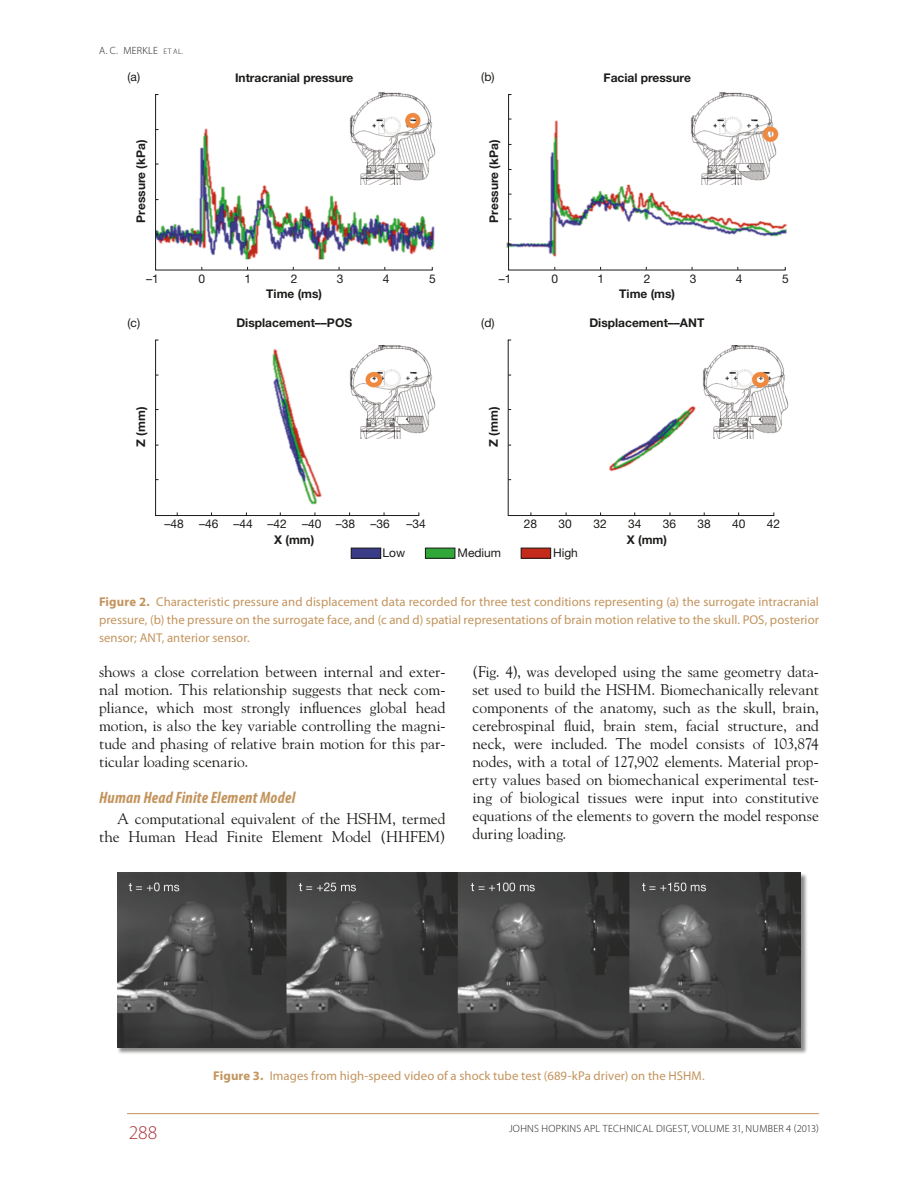
<style>
.page{position:relative;width:918px;height:1188px;background:#fff}
.page>*{position:absolute;margin:0;border:0;box-sizing:border-box;transform-origin:0 0}
.t1{font:300 19.5px "Myriad Pro";color:#ab3439}
.Head_3{font:italic 700 condensed 16.5px "Myriad Pro";letter-spacing:.015em;color:#c3945d}
.Body_Copy{font:15.45px/18px "Hopkins Goudy";letter-spacing:-.005em;color:#1c1c1a;text-align:justify}
.Figure_Caption{font:12.75px/18px "Myriad Pro";letter-spacing:.005em;color:#c3945d;text-align:justify}
.Figure_Caption_Cente{font:12.75px "Myriad Pro";letter-spacing:.01em;color:#c3945d}
.t2{font:700 12px/15.5px "Helvetica Neue LT Std";color:#1c1c1a;text-align:center}
.t3{font:12px "Helvetica Neue LT Std";color:#1c1c1a}
.t4{font:300 10.5px "Myriad Pro";letter-spacing:.025em;color:#1c1c1a}
.s1{font-size:7.8px}
.s2{font-weight:400}
.s3{font-weight:700}
</style>
<div class="page">
<hr style="left:127px;top:1113px;width:692px;height:1px;background:#c3945d">
<svg style="left:155px;top:94px;width:278px;height:177px"></svg>
<svg style="left:508px;top:94px;width:278px;height:177px"></svg>
<svg style="left:155px;top:339px;width:265px;height:177px"></svg>
<svg style="left:507px;top:339px;width:268px;height:177px"></svg>
<img style="left:271px;top:346px;width:51px;height:160px">
<img style="left:349px;top:92px;width:87px;height:93px">
<img style="left:689px;top:92px;width:89px;height:93px">
<img style="left:349px;top:345px;width:87px;height:93px">
<img style="left:702px;top:345px;width:87px;height:93px">
<div style="left:351px;top:548px;width:30px;height:10px;background:#3b3c88"></div>
<div style="left:351px;top:548px;width:30px;height:11px;border:1px solid #1c1c1a"></div>
<div style="left:425px;top:548px;width:30px;height:10px;background:#31a73a"></div>
<div style="left:425px;top:548px;width:30px;height:11px;border:1px solid #1c1c1a"></div>
<div style="left:521px;top:548px;width:30px;height:10px;background:#c42b1a"></div>
<div style="left:521px;top:548px;width:30px;height:11px;border:1px solid #1c1c1a"></div>
<div style="left:117px;top:872px;width:691px;height:183px;background:#1c1c1a;opacity:.5"></div>
<img style="left:117px;top:873px;width:684px;height:175px">
<p class="t4" style="left:99px;top:45px;width:86px">A. C. MERKLE <span class="s1">ET AL.</span></p>
<p class="t3" style="left:127px;top:70px;width:14px">(a)</p>
<p class="t2" style="left:235px;top:69px;width:120px">Intracranial pressure</p>
<p class="t3" style="left:481px;top:70px;width:15px">(b)</p>
<p class="t2" style="left:604px;top:69px;width:89px">Facial pressure</p>
<p class="t2" style="left:133px;top:223px;width:84px;rotate:-90deg">Pressure (kPa)</p>
<p class="t2" style="left:486px;top:223px;width:84px;rotate:-90deg">Pressure (kPa)</p>
<p class="t3" style="left:146px;top:272px;width:14px">–1</p>
<p class="t3" style="left:199px;top:272px;width:8px">0</p>
<p class="t3" style="left:245px;top:272px;width:8px">1</p>
<p class="t2" style="left:266px;top:271px;width:57px"><span class="s2">2<br></span>Time (ms)</p>
<p class="t3" style="left:337px;top:272px;width:8px">3</p>
<p class="t3" style="left:383px;top:272px;width:8px">4</p>
<p class="t3" style="left:429px;top:272px;width:8px">5</p>
<p class="t3" style="left:499px;top:272px;width:14px">–1</p>
<p class="t3" style="left:552px;top:272px;width:8px">0</p>
<p class="t3" style="left:598px;top:272px;width:8px">1</p>
<p class="t2" style="left:619px;top:271px;width:57px"><span class="s2">2<br></span>Time (ms)</p>
<p class="t3" style="left:690px;top:272px;width:8px">3</p>
<p class="t3" style="left:736px;top:272px;width:8px">4</p>
<p class="t3" style="left:782px;top:272px;width:8px">5</p>
<p class="t3" style="left:127px;top:316px;width:14px">(c)</p>
<p class="t2" style="left:236px;top:315px;width:117px">Displacement––POS</p>
<p class="t3" style="left:481px;top:316px;width:15px">(d)</p>
<p class="t2" style="left:589px;top:315px;width:117px">Displacement––ANT</p>
<p class="t2" style="left:133px;top:447px;width:42px;rotate:-90deg">Z (mm)</p>
<p class="t2" style="left:486px;top:447px;width:42px;rotate:-90deg">Z (mm)</p>
<p class="t3" style="left:165px;top:517px;width:21px">–48</p>
<p class="t3" style="left:199px;top:517px;width:89px">–46 –44 –42</p>
<p class="t3" style="left:302px;top:517px;width:55px">–40 –38</p>
<p class="t3" style="left:371px;top:517px;width:21px">–36</p>
<p class="t3" style="left:406px;top:517px;width:21px">–34</p>
<p class="t2" style="left:274px;top:532px;width:42px">X (mm)</p>
<p class="t3" style="left:383px;top:546px;width:24px">Low</p>
<p class="t3" style="left:458px;top:546px;width:45px">Medium</p>
<p class="t3" style="left:553px;top:546px;width:26px">High</p>
<p class="t3" style="left:524px;top:517px;width:15px">28</p>
<p class="t3" style="left:559px;top:517px;width:15px">30</p>
<p class="t3" style="left:593px;top:517px;width:15px">32</p>
<p class="t3" style="left:628px;top:517px;width:15px">34</p>
<p class="t3" style="left:663px;top:517px;width:15px">36</p>
<p class="t3" style="left:698px;top:517px;width:15px">38</p>
<p class="t3" style="left:732px;top:517px;width:15px">40</p>
<p class="t3" style="left:767px;top:517px;width:15px">42</p>
<p class="t2" style="left:627px;top:532px;width:42px">X (mm)</p>
<p class="Figure_Caption" style="left:99px;top:593px;width:721px"><span class="s3">Figure 2.</span> Characteristic pressure and displacement data recorded for three test conditions representing (a) the surrogate intracranial pressure, (b) the pressure on the surrogate face, and (c and d) spatial representations of brain motion relative to the skull. POS, posterior sensor; ANT, anterior sensor.</p>
<p class="Body_Copy" style="left:99px;top:662px;width:348px">shows a close correlation between internal and exter&shy;nal motion. This relationship suggests that neck com&shy;pliance, which most strongly influences global head motion, is also the key variable controlling the magni&shy;tude and phasing of relative brain motion for this par&shy;ticular loading scenario.</p>
<p class="Head_3" style="left:99px;top:787px;width:198px">Human Head Finite Element Model</p>
<p class="Body_Copy" style="left:99px;top:809px;width:348px;text-align:right">A computational equivalent of the HSHM, termed the Human Head Finite Element Model (HHFEM)</p>
<p class="Body_Copy" style="left:472px;top:662px;width:348px">(Fig. 4), was developed using the same geometry data&shy;set used to build the HSHM. Biomechanically relevant components of the anatomy, such as the skull, brain, cerebrospinal fluid, brain stem, facial structure, and neck, were included. The model consists of 103,874 nodes, with a total of 127,902 elements. Material prop&shy;erty values based on biomechanical experimental test&shy;ing of biological tissues were input into constitutive equations of the elements to govern the model response during loading.</p>
<p class="t1" style="left:129px;top:1121px;width:30px">288</p>
<p class="Figure_Caption_Cente" style="left:213px;top:1068px;width:493px"><span class="s3">Figure 3.</span> Images from high-speed video of a shock tube test (689-kPa driver) on the HSHM.</p>
<p class="t4" style="left:509px;top:1122px;width:311px">JOHNS HOPKINS APL TECHNICAL DIGEST, VOLUME 31, NUMBER 4 (2013)</p>
</div>
